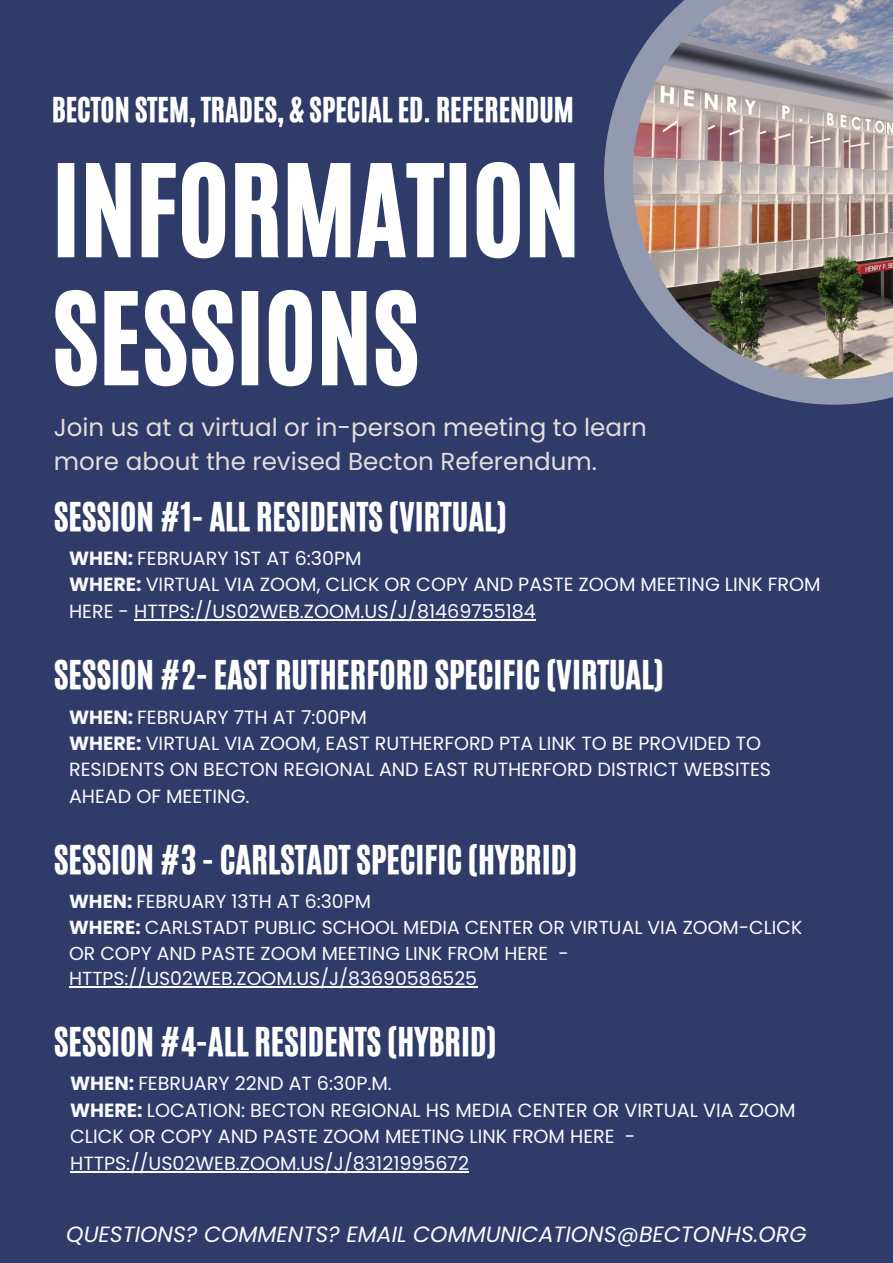
<style>
.page{position:relative;width:893px;height:1263px;background:#2f3b69}
.page>*{position:absolute;margin:0;border:0;box-sizing:border-box;transform-origin:0 0}
.t1{font:106.65px/127.9px "CA Generated";color:#fff}
.t2{font:33.38px "CA Generated";color:#fff}
.t3{font:28.8px "CA Generated";color:#fff}
.t4{font:24.6px/34.1px "Poppins";color:#e3dddc}
.t5{font:italic 22.12px "Poppins";color:#fafaff}
.t6{font:19.12px/26.4px "Poppins";color:#fafaff}
.t7{font:18.83px/25.9px "Poppins";color:#fafaff}
.s1{font-weight:700}
</style>
<div class="page">
<svg style="left:604px;top:65px;width:289px;height:340px"></svg>
<img style="left:632px;top:0;width:261px;height:379px">
<hr style="left:134px;top:619px;width:402px;height:1px;background:#fafaff">
<hr style="left:69px;top:986px;width:408px;height:2px;background:#fafaff">
<hr style="left:70px;top:1171px;width:399px;height:1px;background:#fafaff">
<p class="t3" style="left:52px;top:89px;width:523px">BECTON STEM, TRADES, &amp; SPECIAL ED. REFERENDUM</p>
<p class="t1" style="left:52px;top:147px;width:530px">INFORMATION<br>SESSIONS</p>
<p class="t4" style="left:54px;top:410px;width:595px">Join us at a virtual or in-person meeting to learn more about the revised Becton Referendum.</p>
<p class="t2" style="left:54px;top:493px;width:454px">SESSION #1- ALL RESIDENTS (VIRTUAL)</p>
<p class="t6" style="left:69px;top:545px;width:294px"><span class="s1">WHEN:</span> FEBRUARY 1ST AT 6:30PM</p>
<p class="t6" style="left:69px;top:571px;width:753px"><span class="s1">WHERE:</span> VIRTUAL VIA ZOOM, CLICK OR COPY AND PASTE ZOOM MEETING LINK FROM<br>HERE - HTTPS://US02WEB.ZOOM.US/J/81469755184</p>
<p class="t2" style="left:54px;top:651px;width:612px">SESSION #2- EAST RUTHERFORD SPECIFIC (VIRTUAL)</p>
<p class="t6" style="left:69px;top:704px;width:299px"><span class="s1">WHEN:</span> FEBRUARY 7TH AT 7:00PM</p>
<p class="t6" style="left:69px;top:730px;width:703px"><span class="s1">WHERE:</span> VIRTUAL VIA ZOOM, EAST RUTHERFORD PTA LINK TO BE PROVIDED TO<br>RESIDENTS ON BECTON REGIONAL AND EAST RUTHERFORD DISTRICT WEBSITES<br>AHEAD OF MEETING.</p>
<p class="t2" style="left:54px;top:836px;width:525px">SESSION #3 - CARLSTADT SPECIFIC (HYBRID)</p>
<p class="t7" style="left:69px;top:888px;width:303px"><span class="s1">WHEN:</span> FEBRUARY 13TH AT 6:30PM</p>
<p class="t7" style="left:69px;top:914px;width:734px"><span class="s1">WHERE:</span> CARLSTADT PUBLIC SCHOOL MEDIA CENTER OR VIRTUAL VIA ZOOM-CLICK<br>OR COPY AND PASTE ZOOM MEETING LINK FROM HERE -<br>HTTPS://US02WEB.ZOOM.US/J/83690586525</p>
<p class="t2" style="left:54px;top:1018px;width:444px">SESSION #4-ALL RESIDENTS (HYBRID)</p>
<p class="t6" style="left:70px;top:1070px;width:323px"><span class="s1">WHEN:</span> FEBRUARY 22ND AT 6:30P.M.</p>
<p class="t6" style="left:70px;top:1097px;width:727px"><span class="s1">WHERE:</span> LOCATION: BECTON REGIONAL HS MEDIA CENTER OR VIRTUAL VIA ZOOM<br>CLICK OR COPY AND PASTE ZOOM MEETING LINK FROM HERE -<br>HTTPS://US02WEB.ZOOM.US/J/83121995672</p>
<p class="t5" style="left:66px;top:1219px;width:742px">QUESTIONS? COMMENTS? EMAIL COMMUNICATIONS@BECTONHS.ORG</p>
</div>
